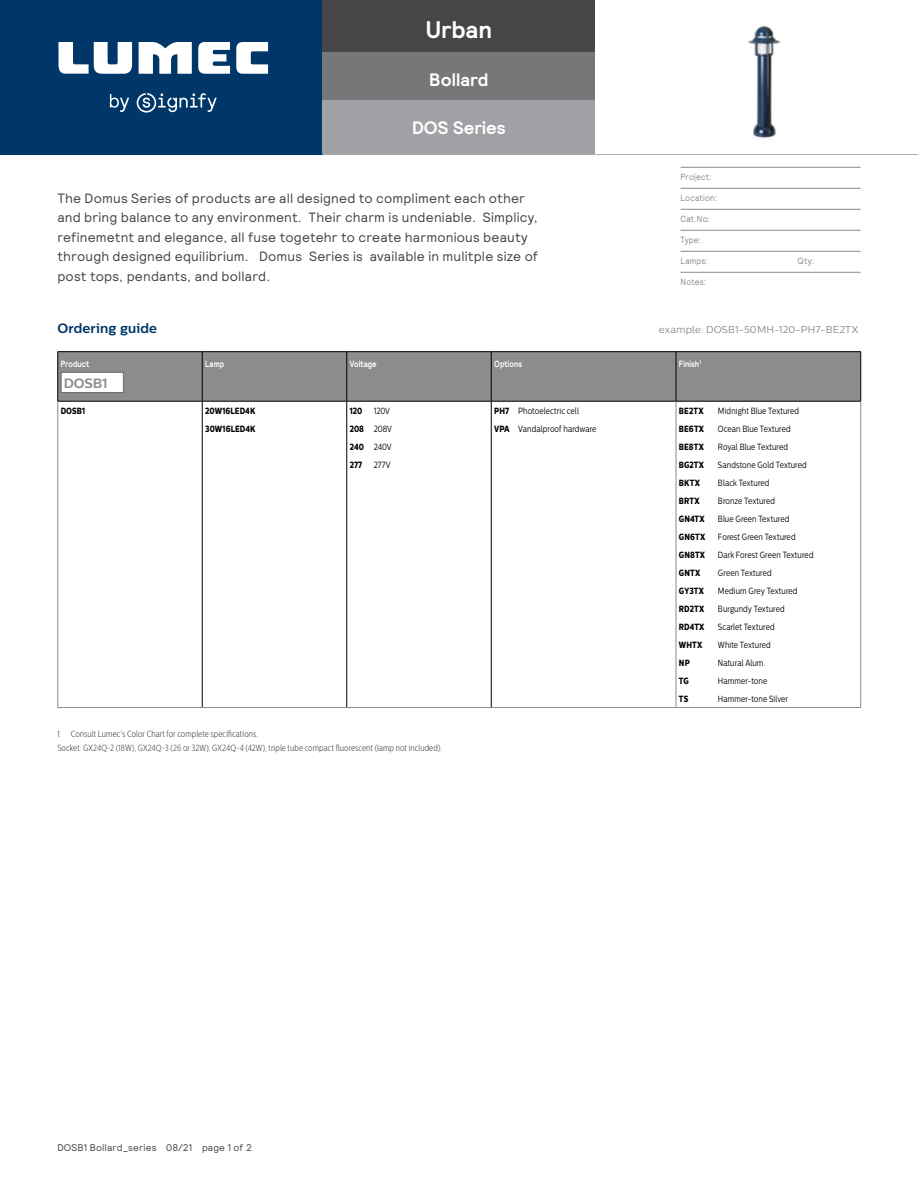
<style>
.page{position:relative;width:918px;height:1188px;background:#fff}
.page>*{position:absolute;margin:0;border:0;box-sizing:border-box;transform-origin:0 0}
.t1{font:700 24px "Relative";color:#fff}
.t2{font:700 18px "Relative";letter-spacing:.005em;color:#fff}
.t3{font:13.5px/19.5px "Relative";letter-spacing:.015em;color:#464547}
.t4{font:700 13.5px "Centrale Sans";letter-spacing:.01em;color:#003768}
.t5{font:700 13.5px "Centrale Sans";letter-spacing:-.01em;color:#8a8c8e}
.t6{font:10.05px "Centrale Sans";letter-spacing:.015em;color:#8a8c8e}
.t7{font:9.75px "Relative";letter-spacing:.015em;color:#464547}
.t8{font:9px/18px "Centrale Sans";letter-spacing:.015em;color:#000;scale:.8 1}
.t9{font:300 9px/13.5px "Centrale Sans Cnd";letter-spacing:.01em;color:#464547;scale:.91 1}
.t10{font:9px/18px "Centrale Sans X Bold";letter-spacing:.015em;color:#000;scale:.8 1}
.t11{font:9px "Relative";letter-spacing:.02em;color:#8a8c8e;scale:.9 1}
.t12{font:700 9px "Relative";letter-spacing:.01em;color:#fff;scale:.83 1}
.t13{font:9px/18px "Centrale Sans";letter-spacing:-.005em;color:#000;scale:.8 1}
.s1{font-family:"Centrale Sans X Bold"}
</style>
<div class="page">
<div style="left:0;top:0;width:322px;height:154px;background:#003768"></div>
<div style="left:322px;top:0;width:274px;height:52px;background:#464547"></div>
<div style="left:322px;top:52px;width:274px;height:48px;background:#757779"></div>
<div style="left:322px;top:100px;width:274px;height:54px;background:#9fa1a4"></div>
<hr style="left:322px;top:154px;width:274px;height:1px;background:#abadb0">
<hr style="left:596px;top:154px;width:322px;height:1px;background:#abadb0">
<hr style="left:0;top:154px;width:322px;height:1px;background:#003768">
<svg style="left:110px;top:93px;width:107px;height:20px"></svg>
<svg style="left:58px;top:42px;width:74px;height:32px"></svg>
<svg style="left:139px;top:42px;width:53px;height:32px"></svg>
<svg style="left:198px;top:42px;width:32px;height:32px"></svg>
<svg style="left:236px;top:42px;width:32px;height:32px"></svg>
<img style="left:748px;top:25px;width:33px;height:114px">
<hr style="left:681px;top:167px;width:180px;height:1px;background:#8a8c8e">
<hr style="left:681px;top:188px;width:180px;height:1px;background:#8a8c8e">
<hr style="left:681px;top:209px;width:180px;height:1px;background:#8a8c8e">
<hr style="left:681px;top:230px;width:180px;height:1px;background:#8a8c8e">
<hr style="left:681px;top:251px;width:180px;height:1px;background:#8a8c8e">
<hr style="left:681px;top:272px;width:180px;height:1px;background:#8a8c8e">
<div style="left:58px;top:352px;width:802px;height:49px;background:#8a8c8e"></div>
<hr style="left:58px;top:351px;width:144px;height:1px;background:#000">
<hr style="left:57px;top:352px;width:1px;height:49px;background:#000">
<hr style="left:202px;top:351px;width:145px;height:1px;background:#000">
<hr style="left:202px;top:352px;width:1px;height:49px;background:#000">
<hr style="left:347px;top:351px;width:144px;height:1px;background:#000">
<hr style="left:346px;top:352px;width:1px;height:49px;background:#000">
<hr style="left:491px;top:351px;width:185px;height:1px;background:#000">
<hr style="left:58px;top:401px;width:144px;height:1px;background:#000">
<hr style="left:491px;top:401px;width:185px;height:1px;background:#000">
<hr style="left:491px;top:352px;width:1px;height:49px;background:#000">
<hr style="left:676px;top:352px;width:1px;height:49px;background:#000">
<hr style="left:676px;top:401px;width:185px;height:1px;background:#000">
<hr style="left:860px;top:352px;width:1px;height:49px;background:#000">
<hr style="left:676px;top:351px;width:185px;height:1px;background:#000">
<hr style="left:57px;top:401px;width:1px;height:306px;background:#8a8c8e">
<hr style="left:57px;top:707px;width:145px;height:1px;background:#8a8c8e">
<hr style="left:676px;top:401px;width:1px;height:306px;background:#8a8c8e">
<hr style="left:860px;top:401px;width:1px;height:306px;background:#8a8c8e">
<hr style="left:676px;top:707px;width:185px;height:1px;background:#8a8c8e">
<hr style="left:202px;top:707px;width:145px;height:1px;background:#8a8c8e">
<hr style="left:347px;top:707px;width:144px;height:1px;background:#8a8c8e">
<hr style="left:491px;top:707px;width:185px;height:1px;background:#8a8c8e">
<hr style="left:202px;top:401px;width:145px;height:1px;background:#000">
<hr style="left:202px;top:401px;width:1px;height:306px;background:#000">
<hr style="left:347px;top:401px;width:144px;height:1px;background:#000">
<hr style="left:346px;top:401px;width:1px;height:306px;background:#000">
<hr style="left:491px;top:401px;width:1px;height:306px;background:#000">
<div style="left:61px;top:372px;width:62px;height:21px;background:#fff"></div>
<div style="left:61px;top:372px;width:63px;height:21px;border:1px solid #636466"></div>
<h1 class="t1" style="left:426px;top:14px;width:68px">Urban</h1>
<h2 class="t2" style="left:429px;top:67px;width:61px">Bollard</h2>
<h2 class="t2" style="left:412px;top:116px;width:95px">DOS Series</h2>
<p class="t3" style="left:57px;top:188px;width:482px">The Domus Series of products are all designed to compliment each other and bring balance to any environment. Their charm is undeniable. Simplicy, refinemetnt and elegance, all fuse togetehr to create harmonious beauty through designed equilibrium. Domus Series is available in mulitple size of post tops, pendants, and bollard.</p>
<p class="t11" style="left:681px;top:171px;width:36px">Project:</p>
<p class="t11" style="left:681px;top:192px;width:42px">Location:</p>
<p class="t11" style="left:681px;top:213px;width:34px">Cat.No:</p>
<p class="t11" style="left:681px;top:234px;width:24px">Type:</p>
<p class="t11" style="left:681px;top:255px;width:32px">Lamps:</p>
<p class="t11" style="left:798px;top:255px;width:20px">Qty:</p>
<p class="t11" style="left:681px;top:276px;width:30px">Notes:</p>
<h3 class="t4" style="left:57px;top:321px;width:101px">Ordering guide</h3>
<p class="t6" style="left:659px;top:324px;width:201px">example: DOSB1-50MH-120-PH7-BE2TX</p>
<p class="t12" style="left:61px;top:358px;width:36px">Product</p>
<h3 class="t5" style="left:64px;top:375px;width:45px">DOSB1</h3>
<p class="t12" style="left:205px;top:358px;width:24px">Lamp</p>
<p class="t12" style="left:350px;top:358px;width:34px">Voltage</p>
<p class="t12" style="left:494px;top:358px;width:35px">Options</p>
<p class="t12" style="left:679px;top:358px;width:28px">Finish<sup>1</sup></p>
<p class="t10" style="left:61px;top:401px;width:32px">DOSB1</p>
<p class="t10" style="left:205px;top:401px;width:64px">20W16LED4K<br>30W16LED4K</p>
<p class="t10" style="left:350px;top:401px;width:17px">120</p>
<p class="t13" style="left:350px;top:401px;width:54px;text-indent:24px">120V<br><span class="s1">208</span> 208V<br><span class="s1">240</span> 240V</p>
<p class="t10" style="left:350px;top:455px;width:17px">277</p>
<p class="t8" style="left:374px;top:455px;width:23px">277V</p>
<p class="t9" style="left:57px;top:727px;width:424px">1. Consult Lumec’s Color Chart for complete specifications.<br>Socket: GX24Q-2 (18W), GX24Q-3 (26 or 32W), GX24Q-4 (42W), triple tube compact fluorescent (lamp not included).</p>
<p class="t8" style="left:494px;top:401px;width:129px"><span class="s1">PH7</span> Photoelectric cell<br><span class="s1">VPA</span> Vandalproof hardware</p>
<p class="t10" style="left:679px;top:401px;width:32px">BE2TX</p>
<p class="t8" style="left:718px;top:401px;width:103px">Midnight Blue Textured</p>
<p class="t10" style="left:679px;top:419px;width:33px">BE6TX</p>
<p class="t8" style="left:718px;top:419px;width:93px">Ocean Blue Textured</p>
<p class="t10" style="left:679px;top:437px;width:33px">BE8TX</p>
<p class="t8" style="left:718px;top:437px;width:89px">Royal Blue Textured</p>
<p class="t10" style="left:679px;top:455px;width:33px">BG2TX</p>
<p class="t8" style="left:718px;top:455px;width:112px">Sandstone Gold Textured</p>
<p class="t10" style="left:679px;top:473px;width:28px">BKTX</p>
<p class="t8" style="left:718px;top:473px;width:66px">Black Textured</p>
<p class="t10" style="left:679px;top:491px;width:27px">BRTX</p>
<p class="t8" style="left:718px;top:491px;width:73px">Bronze Textured</p>
<p class="t10" style="left:679px;top:509px;width:34px">GN4TX</p>
<p class="t8" style="left:718px;top:509px;width:91px">Blue Green Textured</p>
<p class="t10" style="left:679px;top:527px;width:35px">GN6TX</p>
<p class="t8" style="left:718px;top:527px;width:99px">Forest Green Textured</p>
<p class="t10" style="left:679px;top:545px;width:34px">GN8TX</p>
<p class="t8" style="left:718px;top:545px;width:121px">Dark Forest Green Textured</p>
<p class="t10" style="left:679px;top:563px;width:28px">GNTX</p>
<p class="t8" style="left:718px;top:563px;width:69px">Green Textured</p>
<p class="t10" style="left:679px;top:581px;width:33px">GY3TX</p>
<p class="t8" style="left:718px;top:581px;width:101px">Medium Grey Textured</p>
<p class="t10" style="left:679px;top:599px;width:33px">RD2TX</p>
<p class="t8" style="left:718px;top:599px;width:85px">Burgundy Textured</p>
<p class="t10" style="left:679px;top:617px;width:33px">RD4TX</p>
<p class="t8" style="left:718px;top:617px;width:72px">Scarlet Textured</p>
<p class="t10" style="left:679px;top:635px;width:31px">WHTX</p>
<p class="t8" style="left:718px;top:635px;width:68px">White Textured</p>
<p class="t10" style="left:679px;top:653px;width:15px">NP</p>
<p class="t8" style="left:718px;top:653px;width:61px">Natural Alum.</p>
<p class="t10" style="left:679px;top:671px;width:14px">TG</p>
<p class="t8" style="left:718px;top:671px;width:63px">Hammer-tone</p>
<p class="t10" style="left:679px;top:689px;width:13px">TS</p>
<p class="t8" style="left:718px;top:689px;width:89px">Hammer-tone Silver</p>
<p class="t7" style="left:57px;top:1141px;width:196px">DOSB1 Bollard_series 08/21 page 1 of 2</p>
</div>
